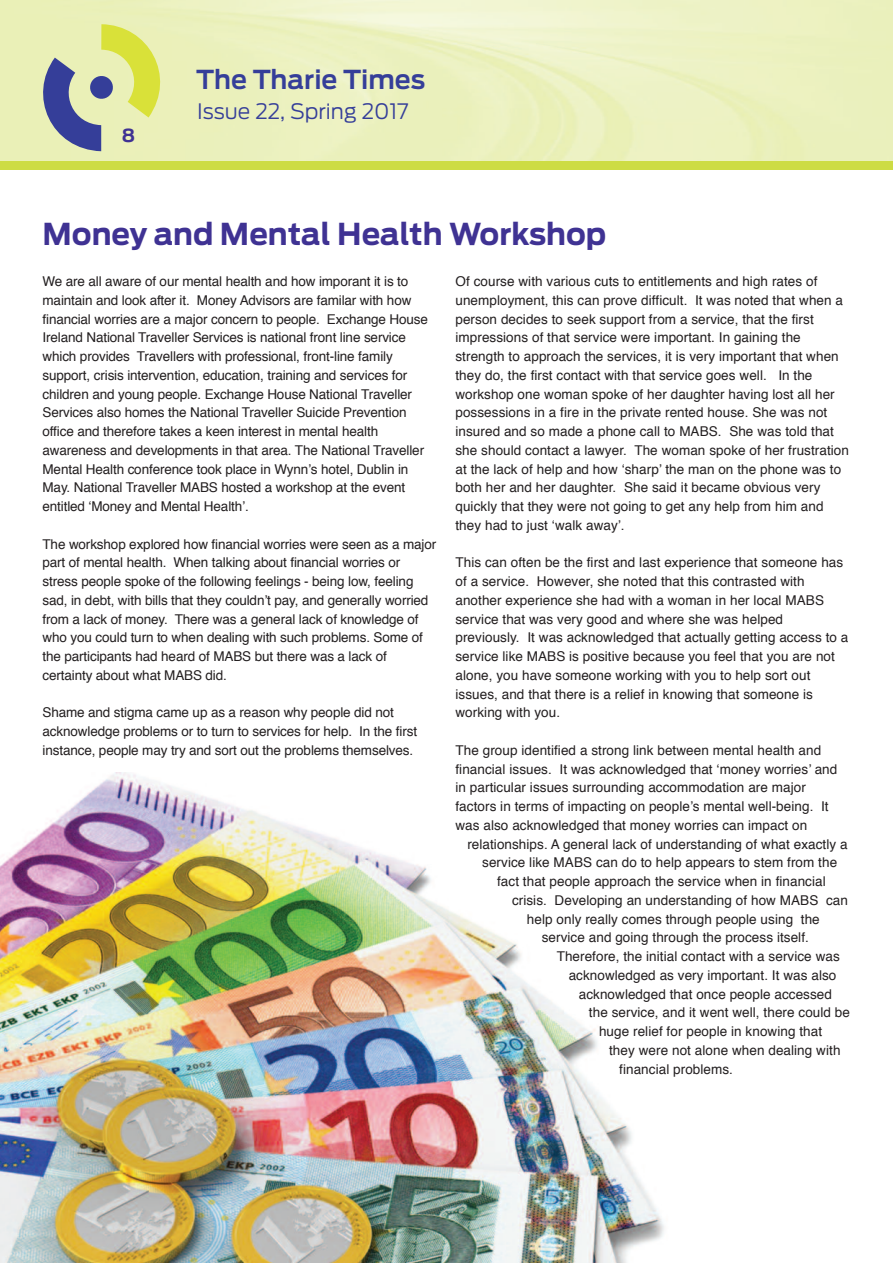
<style>
.page{position:relative;width:893px;height:1263px;background:#fff}
.page>*{position:absolute;margin:0;border:0;box-sizing:border-box;transform-origin:0 0}
.t1{font:700 30px "Ford Antenna";color:#3f3293}
.t2{font:600 25.95px "Ford Antenna";color:#353e99}
.t3{font:300 21.15px "Ford Antenna";color:#353e99}
.t4{font:700 18px "Ford Antenna";color:#3f3293}
.t5{font:13.5px/18.8px "Helvetica";letter-spacing:.005em;color:#231f20}
</style>
<div class="page">
<img style="left:0;top:0;width:893px;height:162px">
<svg style="left:43px;top:24px;width:135px;height:127px;background:#c7ce9f"></svg>
<div style="left:0;top:162px;width:893px;height:8px;background:#cddc44"></div>
<img style="left:0;top:773px;width:664px;height:490px">
<h3 class="t4" style="left:122px;top:129px;width:15px">8</h3>
<h2 class="t2" style="left:196px;top:69px;width:231px">The Tharie Times</h2>
<h3 class="t3" style="left:197px;top:104px;width:213px">Issue 22, Spring 2017</h3>
<h1 class="t1" style="left:43px;top:223px;width:565px">Money and Mental Health Workshop</h1>
<p class="t5" style="left:43px;top:273px;width:387px">We are all aware of our mental health and how imporant it is to maintain and look after it. Money Advisors are familar with how financial worries are a major concern to people. Exchange House Ireland National Traveller Services is national front line service which provides Travellers with professional, front-line family support, crisis intervention, education, training and services for children and young people. Exchange House National Traveller Services also homes the National Traveller Suicide Prevention office and therefore takes a keen interest in mental health awareness and developments in that area. The National Traveller Mental Health conference took place in Wynn’s hotel, Dublin in May. National Traveller MABS hosted a workshop at the event entitled ‘Money and Mental Health’.</p>
<p class="t5" style="left:43px;top:536px;width:395px">The workshop explored how financial worries were seen as a major part of mental health. When talking about financial worries or stress people spoke of the following feelings - being low, feeling sad, in debt, with bills that they couldn’t pay, and generally worried from a lack of money. There was a general lack of knowledge of who you could turn to when dealing with such problems. Some of the participants had heard of MABS but there was a lack of certainty about what MABS did.</p>
<p class="t5" style="left:43px;top:704px;width:376px">Shame and stigma came up as a reason why people did not acknowledge problems or to turn to services for help. In the first instance, people may try and sort out the problems themselves.</p>
<p class="t5" style="left:455px;top:273px;width:395px">Of course with various cuts to entitlements and high rates of unemployment, this can prove difficult. It was noted that when a person decides to seek support from a service, that the first impressions of that service were important. In gaining the strength to approach the services, it is very important that when they do, the first contact with that service goes well. In the workshop one woman spoke of her daughter having lost all her possessions in a fire in the private rented house. She was not insured and so made a phone call to MABS. She was told that she should contact a lawyer. The woman spoke of her frustration at the lack of help and how ‘sharp’ the man on the phone was to both her and her daughter. She said it became obvious very quickly that they were not going to get any help from him and they had to just ‘walk away’.</p>
<p class="t5" style="left:455px;top:554px;width:394px">This can often be the first and last experience that someone has of a service. However, she noted that this contrasted with another experience she had with a woman in her local MABS service that was very good and where she was helped previously. It was acknowledged that actually getting access to a service like MABS is positive because you feel that you are not alone, you have someone working with you to help sort out issues, and that there is a relief in knowing that someone is working with you.</p>
<p class="t5" style="left:455px;top:742px;width:383px">The group identified a strong link between mental health and financial issues. It was acknowledged that ‘money worries’ and in particular issues surrounding accommodation are major factors in terms of impacting on people’s mental well-being. It was also acknowledged that money worries can impact on</p>
<p class="t5" style="left:467px;top:836px;width:382px">relationships. A general lack of understanding of what exactly a</p>
<p class="t5" style="left:482px;top:854px;width:356px">service like MABS can do to help appears to stem from the</p>
<p class="t5" style="left:497px;top:873px;width:330px">fact that people approach the service when in financial</p>
<p class="t5" style="left:512px;top:892px;width:337px">crisis. Developing an understanding of how MABS can</p>
<p class="t5" style="left:527px;top:911px;width:294px">help only really comes through people using the</p>
<p class="t5" style="left:542px;top:929px;width:269px">service and going through the process itself.</p>
<p class="t5" style="left:557px;top:948px;width:285px">Therefore, the initial contact with a service was</p>
<p class="t5" style="left:569px;top:967px;width:269px">acknowledged as very important. It was also</p>
<p class="t5" style="left:579px;top:986px;width:255px">acknowledged that once people accessed</p>
<p class="t5" style="left:589px;top:1004px;width:263px">the service, and it went well, there could be</p>
<p class="t5" style="left:599px;top:1023px;width:225px">huge relief for people in knowing that</p>
<p class="t5" style="left:609px;top:1042px;width:233px">they were not alone when dealing with</p>
<p class="t5" style="left:619px;top:1061px;width:115px">financial problems.</p>
</div>
